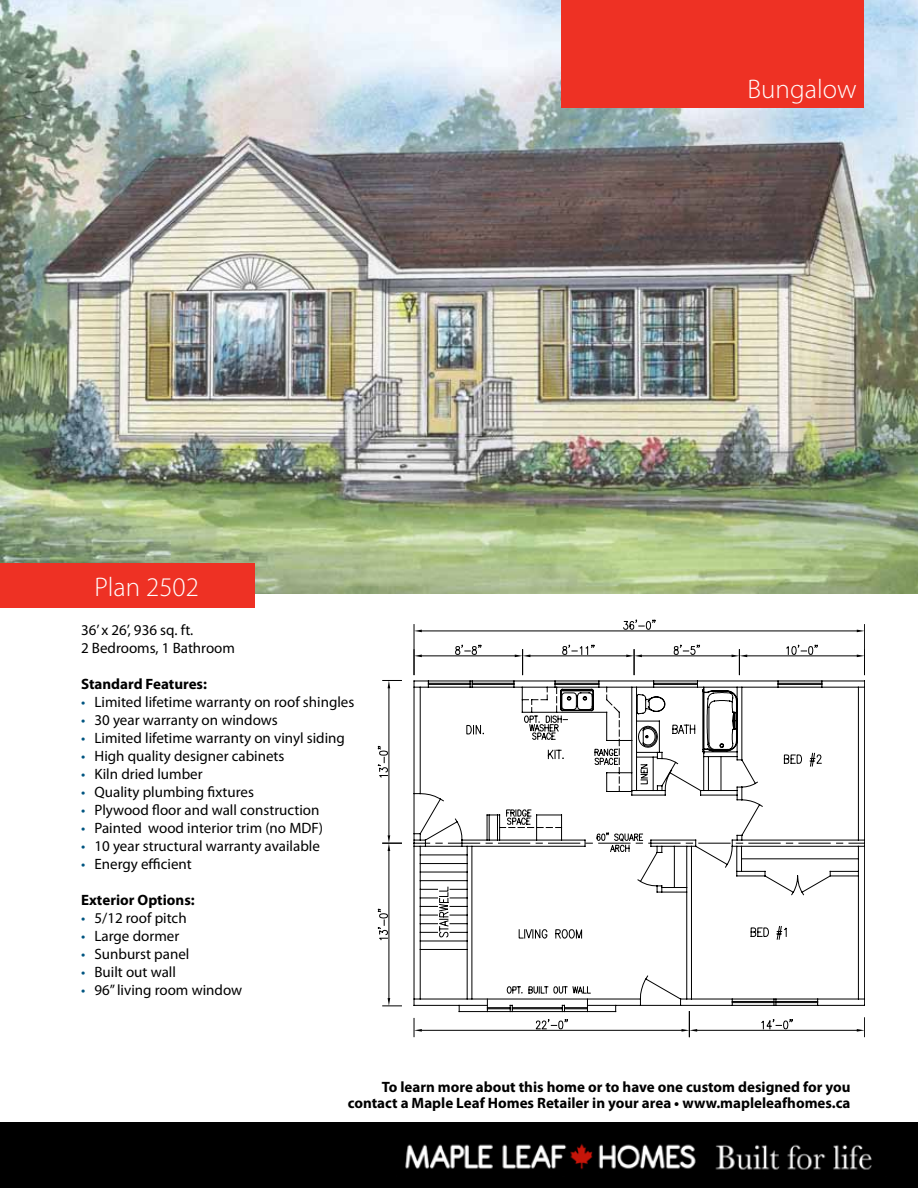
<style>
.page{position:relative;width:918px;height:1188px;background:#fff}
.page>*{position:absolute;margin:0;border:0;box-sizing:border-box;transform-origin:0 0}
.t1{font:300 27px "Myriad Pro";color:#fff}
.t2{font:15px/18px "Myriad Pro";color:#000}
.t3{font:700 15px/16.2px "Myriad Pro";color:#000;text-align:right}
.s1{color:#005581}
</style>
<div class="page">
<svg style="left:413px;top:620px;width:452px;height:126px"></svg>
<svg style="left:382px;top:644px;width:436px;height:102px"></svg>
<svg style="left:388px;top:680px;width:2px;height:8px"></svg>
<svg style="left:377px;top:746px;width:488px;height:291px"></svg>
<svg style="left:522px;top:675px;width:271px;height:355px"></svg>
<svg style="left:455px;top:644px;width:410px;height:31px"></svg>
<img style="left:0;top:0;width:918px;height:594px">
<div style="left:0;top:1122px;width:918px;height:66px;background:#000"></div>
<img style="left:405px;top:1143px;width:467px;height:27px">
<div style="left:0;top:563px;width:255px;height:45px;background:#ee3124"></div>
<div style="left:562px;top:0;width:302px;height:108px;background:#ee3124"></div>
<h1 class="t1" style="left:94px;top:570px;width:106px">Plan 2502</h1>
<p class="t2" style="left:81px;top:621px;width:156px">36’ x 26’, 936 sq. ft.<br>2 Bedrooms, 1 Bathroom</p>
<p class="t3" style="left:81px;top:676px;width:128px">Standard Features:</p>
<p class="t2" style="left:81px;top:693px;width:275px"><span class="s1">•</span> Limited lifetime warranty on roof shingles</p>
<p class="t2" style="left:81px;top:711px;width:198px"><span class="s1">•</span> 30 year warranty on windows</p>
<p class="t2" style="left:81px;top:729px;width:265px"><span class="s1">•</span> Limited lifetime warranty on vinyl siding</p>
<p class="t2" style="left:81px;top:747px;width:205px"><span class="s1">•</span> High quality designer cabinets</p>
<p class="t2" style="left:81px;top:765px;width:123px"><span class="s1">•</span> Kiln dried lumber</p>
<p class="t2" style="left:81px;top:783px;width:174px"><span class="s1">•</span> Quality plumbing fixtures</p>
<p class="t2" style="left:81px;top:801px;width:240px"><span class="s1">•</span> Plywood floor and wall construction</p>
<p class="t2" style="left:81px;top:819px;width:244px"><span class="s1">•</span> Painted wood interior trim (no MDF)</p>
<p class="t2" style="left:81px;top:837px;width:241px"><span class="s1">•</span> 10 year structural warranty available</p>
<p class="t2" style="left:81px;top:855px;width:112px"><span class="s1">•</span> Energy efficient</p>
<p class="t3" style="left:81px;top:892px;width:115px">Exterior Options:</p>
<p class="t2" style="left:81px;top:909px;width:107px"><span class="s1">•</span> 5/12 roof pitch</p>
<p class="t2" style="left:81px;top:927px;width:100px"><span class="s1">•</span> Large dormer</p>
<p class="t2" style="left:81px;top:945px;width:110px"><span class="s1">•</span> Sunburst panel</p>
<p class="t2" style="left:81px;top:963px;width:97px"><span class="s1">•</span> Built out wall</p>
<p class="t2" style="left:81px;top:981px;width:163px"><span class="s1">•</span> 96” living room window</p>
<h1 class="t1" style="left:748px;top:73px;width:110px">Bungalow</h1>
<p class="t3" style="left:348px;top:1079px;width:504px">To learn more about this home or to have one custom designed for you contact a Maple Leaf Homes Retailer in your area • www.mapleleafhomes.ca</p>
</div>
